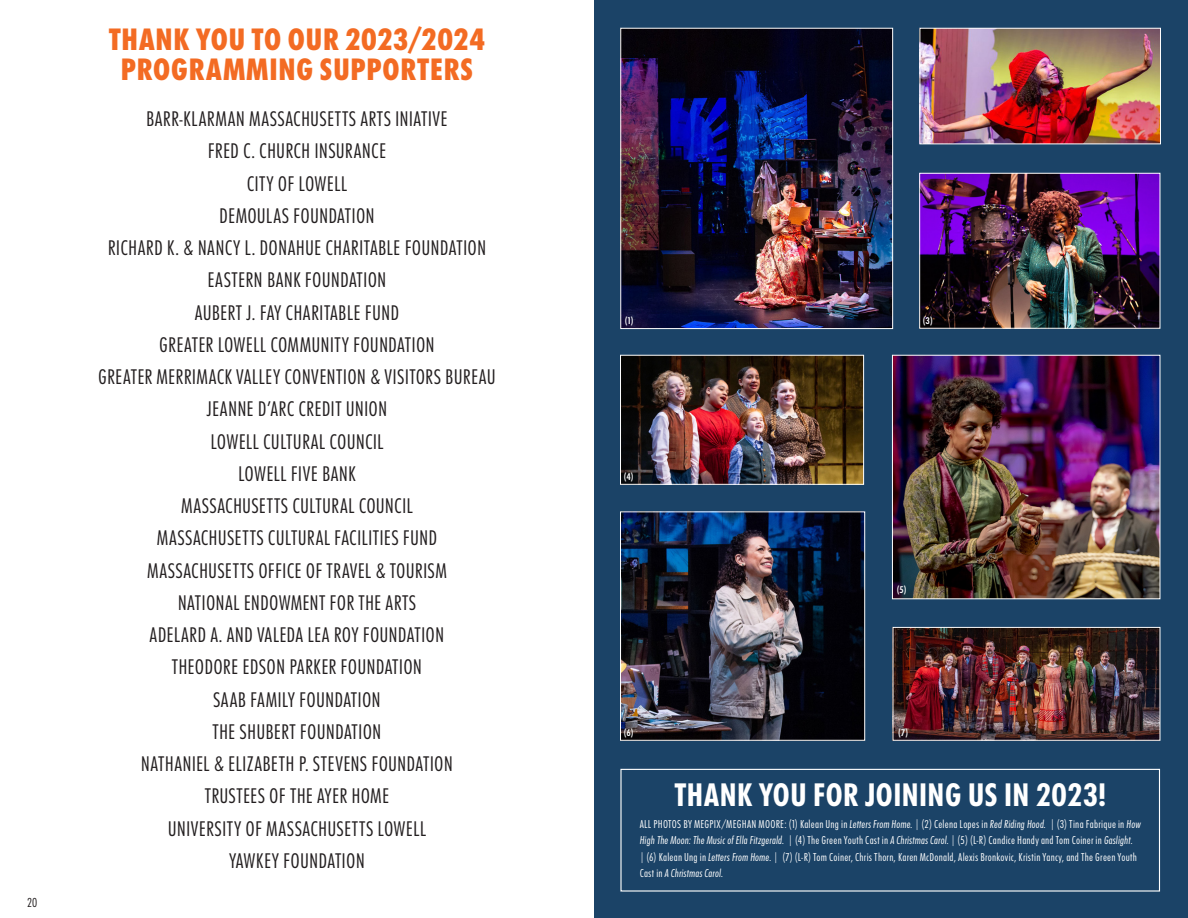
<style>
.page{position:relative;width:1188px;height:918px;background:#fff}
.page>*{position:absolute;margin:0;border:0;box-sizing:border-box;transform-origin:0 0}
.t1{font:800 condensed 30px "Futura Now Text";letter-spacing:-.005em;color:#fff}
.t2{font:900 condensed 28.5px/30px "Futura Now Text";letter-spacing:.01em;color:#f36b23;text-align:center}
.t3{font:condensed 19.5px/32.2px "Futura Now Text";letter-spacing:.01em;color:#231f20;text-align:center}
.t4{font:condensed 12px "Futura Now Text";color:#231f20}
.t5{font:condensed 10.5px/16.5px "Futura Now Text";letter-spacing:.02em;color:#fff}
.t6{font:700 condensed 9px "Futura Now Text";color:#fff}
.s1{font-style:italic}
</style>
<div class="page">
<div style="left:594px;top:0;width:594px;height:918px;background:#1b4367"></div>
<div style="left:620px;top:769px;width:540px;height:123px;border:1px solid #fff"></div>
<img style="left:921px;top:175px;width:237px;height:152px">
<div style="left:919px;top:173px;width:241px;height:156px;border:1px solid #fff"></div>
<img style="left:894px;top:357px;width:264px;height:240px">
<div style="left:892px;top:355px;width:268px;height:244px;border:1px solid #fff"></div>
<img style="left:622px;top:357px;width:240px;height:126px">
<div style="left:620px;top:355px;width:244px;height:130px;border:1px solid #fff"></div>
<img style="left:622px;top:30px;width:269px;height:297px">
<div style="left:620px;top:28px;width:273px;height:301px;border:1px solid #fff"></div>
<img style="left:895px;top:629px;width:263px;height:110px">
<div style="left:893px;top:627px;width:267px;height:114px;border:1px solid #fff"></div>
<img style="left:622px;top:513px;width:241px;height:226px">
<div style="left:620px;top:511px;width:245px;height:230px;border:1px solid #fff"></div>
<img style="left:922px;top:30px;width:237px;height:112px">
<div style="left:920px;top:28px;width:241px;height:116px;border:1px solid #fff"></div>
<p class="t4" style="left:27px;top:894px;width:12px">20</p>
<h2 class="t2" style="left:109px;top:22px;width:378px">THANK YOU TO OUR 2023/2024<br>PROGRAMMING SUPPORTERS</h2>
<p class="t3" style="left:98px;top:101px;width:399px">BARR-KLARMAN MASSACHUSETTS ARTS INIATIVE<br>FRED C. CHURCH INSURANCE<br>CITY OF LOWELL<br>DEMOULAS FOUNDATION<br>RICHARD K. &amp; NANCY L. DONAHUE CHARITABLE FOUNDATION<br>EASTERN BANK FOUNDATION<br>AUBERT J. FAY CHARITABLE FUND<br>GREATER LOWELL COMMUNITY FOUNDATION<br>GREATER MERRIMACK VALLEY CONVENTION &amp; VISITORS BUREAU<br>JEANNE D’ARC CREDIT UNION<br>LOWELL CULTURAL COUNCIL<br>LOWELL FIVE BANK<br>MASSACHUSETTS CULTURAL COUNCIL<br>MASSACHUSETTS CULTURAL FACILITIES FUND<br>MASSACHUSETTS OFFICE OF TRAVEL &amp; TOURISM<br>NATIONAL ENDOWMENT FOR THE ARTS<br>ADELARD A. AND VALEDA LEA ROY FOUNDATION<br>THEODORE EDSON PARKER FOUNDATION<br>SAAB FAMILY FOUNDATION<br>THE SHUBERT FOUNDATION<br>NATHANIEL &amp; ELIZABETH P. STEVENS FOUNDATION<br>TRUSTEES OF THE AYER HOME<br>UNIVERSITY OF MASSACHUSETTS LOWELL<br>YAWKEY FOUNDATION</p>
<p class="t6" style="left:924px;top:129px;width:12px">(2)</p>
<p class="t6" style="left:625px;top:313px;width:10px">(1)</p>
<p class="t6" style="left:923px;top:313px;width:11px">(3)</p>
<p class="t6" style="left:624px;top:470px;width:11px">(4)</p>
<p class="t6" style="left:897px;top:583px;width:11px">(5)</p>
<p class="t6" style="left:624px;top:725px;width:11px">(6)</p>
<p class="t6" style="left:898px;top:725px;width:12px">(7)</p>
<h1 class="t1" style="left:675px;top:770px;width:433px">THANK YOU FOR JOINING US IN 2023!</h1>
<p class="t5" style="left:640px;top:815px;width:503px">ALL PHOTOS BY MEGPIX/MEGHAN MOORE: (1) Kalean Ung in <span class="s1">Letters From Home</span>. | (2) Celena Lopes in <span class="s1">Red Riding Hood</span>. | (3) Tina Fabrique in <span class="s1">How High The Moon: The Music of Ella Fitzgerald</span>. | (4) The Green Youth Cast in <span class="s1">A Christmas Carol</span>. | (5) (L-R) Candice Handy and Tom Coiner in <span class="s1">Gaslight</span>.<br>| (6) Kalean Ung in <span class="s1">Letters From Home</span>. | (7) (L-R) Tom Coiner, Chris Thorn, Karen McDonald, Alexis Bronkovic, Kristin Yancy, and The Green Youth Cast in <span class="s1">A Christmas Carol</span>.</p>
</div>
